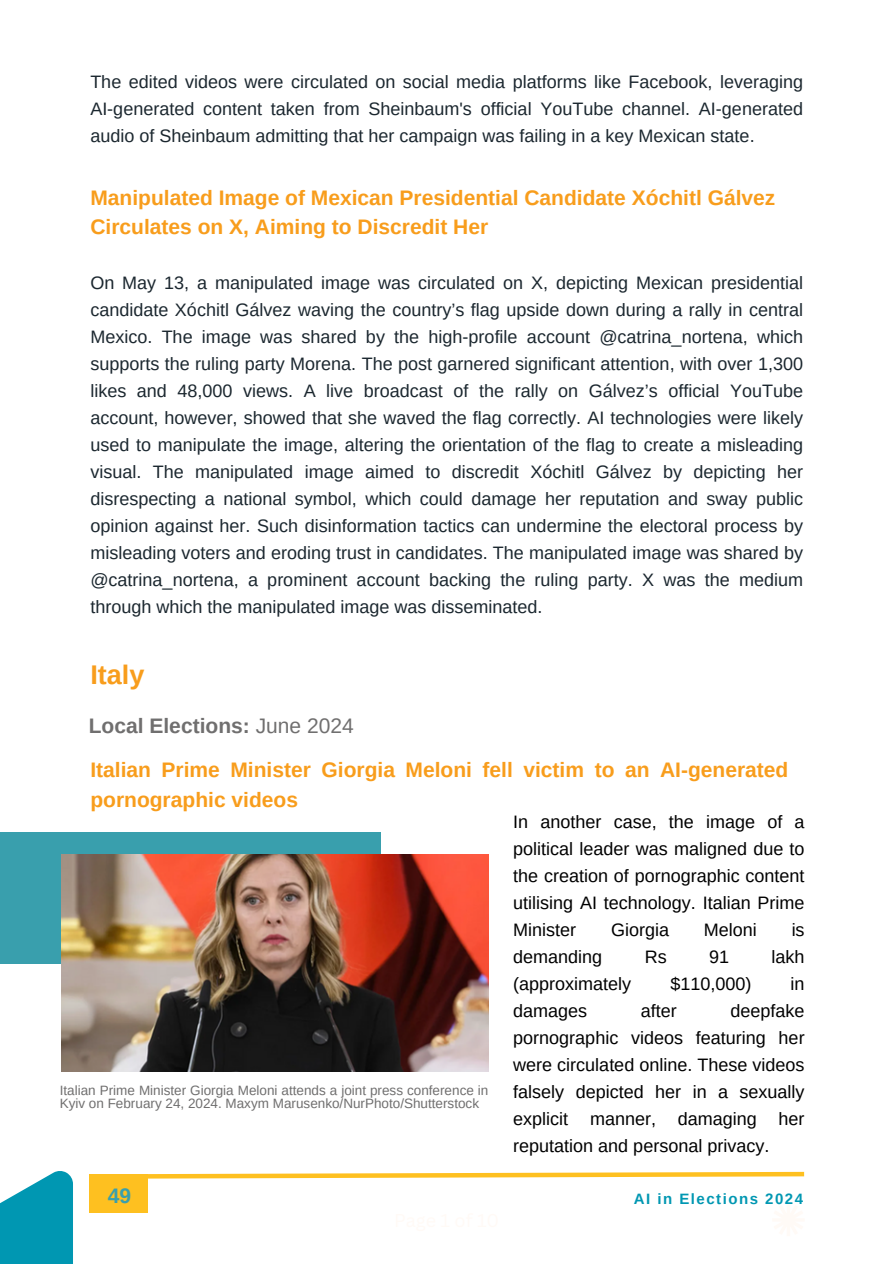
<style>
.page{position:relative;width:893px;height:1264px;background:#fff}
.page>*{position:absolute;margin:0;border:0;box-sizing:border-box;transform-origin:0 0}
.t1{font:700 27px "Arimo";color:#f89d1c}
.t2{font:700 21px/29.2px "Arimo";color:#f89d1c}
.t3{font:700 21px "Arimo";color:#706f6f}
.t4{font:700 21px "Arimo";color:#399fad}
.t5{font:18px/27px "Arimo";color:#1b272f;text-align:justify}
.t6{font:18px/27px "Arimo";color:#000;text-align:justify}
.t7{font:700 15px "Arimo";letter-spacing:.1em;color:#0097b2}
.t8{font:13.5px/13.5px "Arimo";color:#706f6f}
.s1{font-weight:400}
</style>
<div class="page">
<div style="left:0;top:1170px;width:73px;height:93px;background:#0097b2"></div>
<svg style="left:148px;top:1171px;width:657px;height:8px"></svg>
<div style="left:89px;top:1174px;width:59px;height:38px;background:#fec020"></div>
<div style="left:0;top:832px;width:380px;height:132px;background:#399fad"></div>
<img style="left:62px;top:854px;width:426px;height:217px">
<h4 class="t5" style="left:90px;top:68px;width:714px">The edited videos were circulated on social media platforms like Facebook, leveraging AI-generated content taken from Sheinbaum's official YouTube channel. AI-generated audio of Sheinbaum admitting that her campaign was failing in a key Mexican state.</h4>
<h4 class="t2" style="left:90px;top:183px;width:686px">Manipulated Image of Mexican Presidential Candidate Xóchitl Gálvez<br>Circulates on X, Aiming to Discredit Her</h4>
<p class="t5" style="left:90px;top:269px;width:714px">On May 13, a manipulated image was circulated on X, depicting Mexican presidential candidate Xóchitl Gálvez waving the country’s flag upside down during a rally in central Mexico. The image was shared by the high-profile account @catrina_nortena, which supports the ruling party Morena. The post garnered significant attention, with over 1,300 likes and 48,000 views. A live broadcast of the rally on Gálvez’s official YouTube account, however, showed that she waved the flag correctly. AI technologies were likely used to manipulate the image, altering the orientation of the flag to create a misleading visual. The manipulated image aimed to discredit Xóchitl Gálvez by depicting her disrespecting a national symbol, which could damage her reputation and sway public opinion against her. Such disinformation tactics can undermine the electoral process by misleading voters and eroding trust in candidates. The manipulated image was shared by @catrina_nortena, a prominent account backing the ruling party. X was the medium through which the manipulated image was disseminated.</p>
<p class="t1" style="left:90px;top:659px;width:55px">Italy</p>
<h4 class="t3" style="left:89px;top:713px;width:266px">Local Elections: <span class="s1">June 2024</span></h4>
<p class="t2" style="left:90px;top:755px;width:699px">Italian Prime Minister Giorgia Meloni fell victim to an AI-generated pornographic videos</p>
<p class="t8" style="left:60px;top:1083px;width:430px">Italian Prime Minister Giorgia Meloni attends a joint press conference in<br>Kyiv on February 24, 2024. Maxym Marusenko/NurPhoto/Shutterstock</p>
<p class="t6" style="left:513px;top:807px;width:293px">In another case, the image of a political leader was maligned due to the creation of pornographic content utilising AI technology. Italian Prime Minister</p>
<p class="t6" style="left:611px;top:915px;width:60px">Giorgia</p>
<p class="t6" style="left:703px;top:915px;width:55px">Meloni</p>
<p class="t6" style="left:791px;top:915px;width:14px">is</p>
<p class="t6" style="left:513px;top:942px;width:91px">demanding</p>
<p class="t6" style="left:644px;top:942px;width:23px">Rs</p>
<p class="t6" style="left:709px;top:942px;width:22px">91</p>
<p class="t6" style="left:771px;top:942px;width:35px">lakh</p>
<p class="t6" style="left:513px;top:969px;width:120px">(approximately</p>
<p class="t6" style="left:670px;top:969px;width:83px">$110,000)</p>
<p class="t6" style="left:790px;top:969px;width:16px">in</p>
<p class="t6" style="left:513px;top:996px;width:76px">damages</p>
<p class="t6" style="left:641px;top:996px;width:37px">after</p>
<p class="t6" style="left:513px;top:996px;width:293px;text-indent:217px">deepfake pornographic videos featuring her were circulated online. These videos falsely depicted her in a sexually explicit manner, damaging her reputation and personal privacy.</p>
<h3 class="t4" style="left:108px;top:1183px;width:25px">49</h3>
<p class="t7" style="left:633px;top:1190px;width:171px">AI in Elections 2024</p>
</div>
